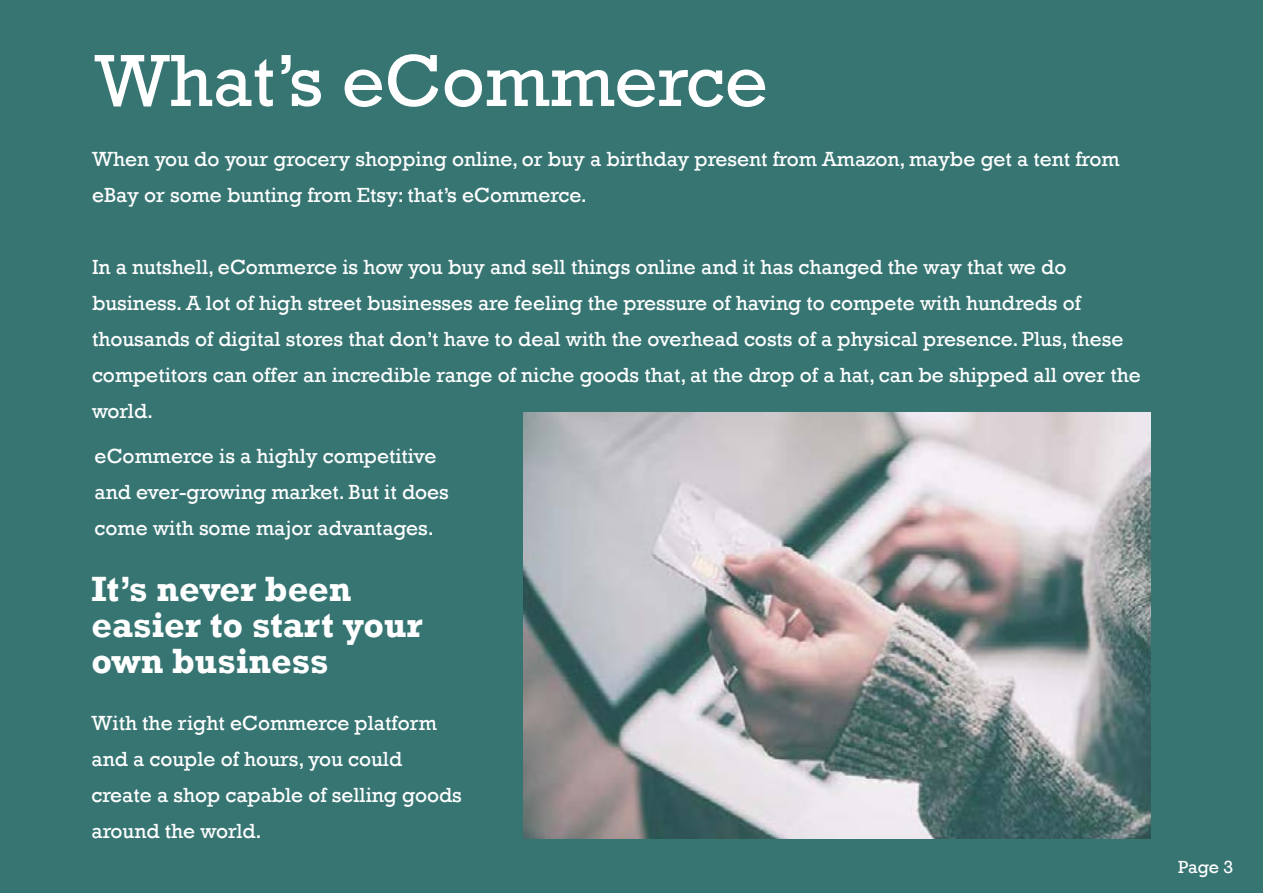
<style>
.page{position:relative;width:1263px;height:893px;background:#fff}
.page>*{position:absolute;margin:0;border:0;box-sizing:border-box;transform-origin:0 0}
.t1{font:75px "Rockwell";color:#fff}
.t2{font:700 36px/36px "Rockwell";color:#fff}
.t3{font:21px/36px "Rockwell";color:#fff}
.t4{font:18px "Rockwell";color:#fff}
</style>
<div class="page">
<div style="left:0;top:828px;width:1168px;height:65px;background:#377573"></div>
<div style="left:0;top:0;width:1263px;height:850px;background:#377573"></div>
<img style="left:523px;top:413px;width:627px;height:426px">
<div style="left:1158px;top:845px;width:105px;height:48px;background:#377573"></div>
<h1 class="t1" style="left:95px;top:37px;width:675px">What’s eCommerce</h1>
<p class="t3" style="left:92px;top:141px;width:1029px">When you do your grocery shopping online, or buy a birthday present from Amazon, maybe get a tent from eBay or some bunting from Etsy: that’s eCommerce.</p>
<p class="t3" style="left:92px;top:249px;width:1050px">In a nutshell, eCommerce is how you buy and sell things online and it has changed the way that we do business. A lot of high street businesses are feeling the pressure of having to compete with hundreds of thousands of digital stores that don’t have to deal with the overhead costs of a physical presence. Plus, these competitors can offer an incredible range of niche goods that, at the drop of a hat, can be shipped all over the world.</p>
<p class="t3" style="left:95px;top:439px;width:356px">eCommerce is a highly competitive and ever-growing market. But it does come with some major advantages.</p>
<h2 class="t2" style="left:92px;top:571px;width:333px">It’s never been easier to start your own business</h2>
<p class="t3" style="left:92px;top:705px;width:372px">With the right eCommerce platform and a couple of hours, you could create a shop capable of selling goods around the world.</p>
<p class="t4" style="left:1178px;top:856px;width:56px">Page 3</p>
</div>
